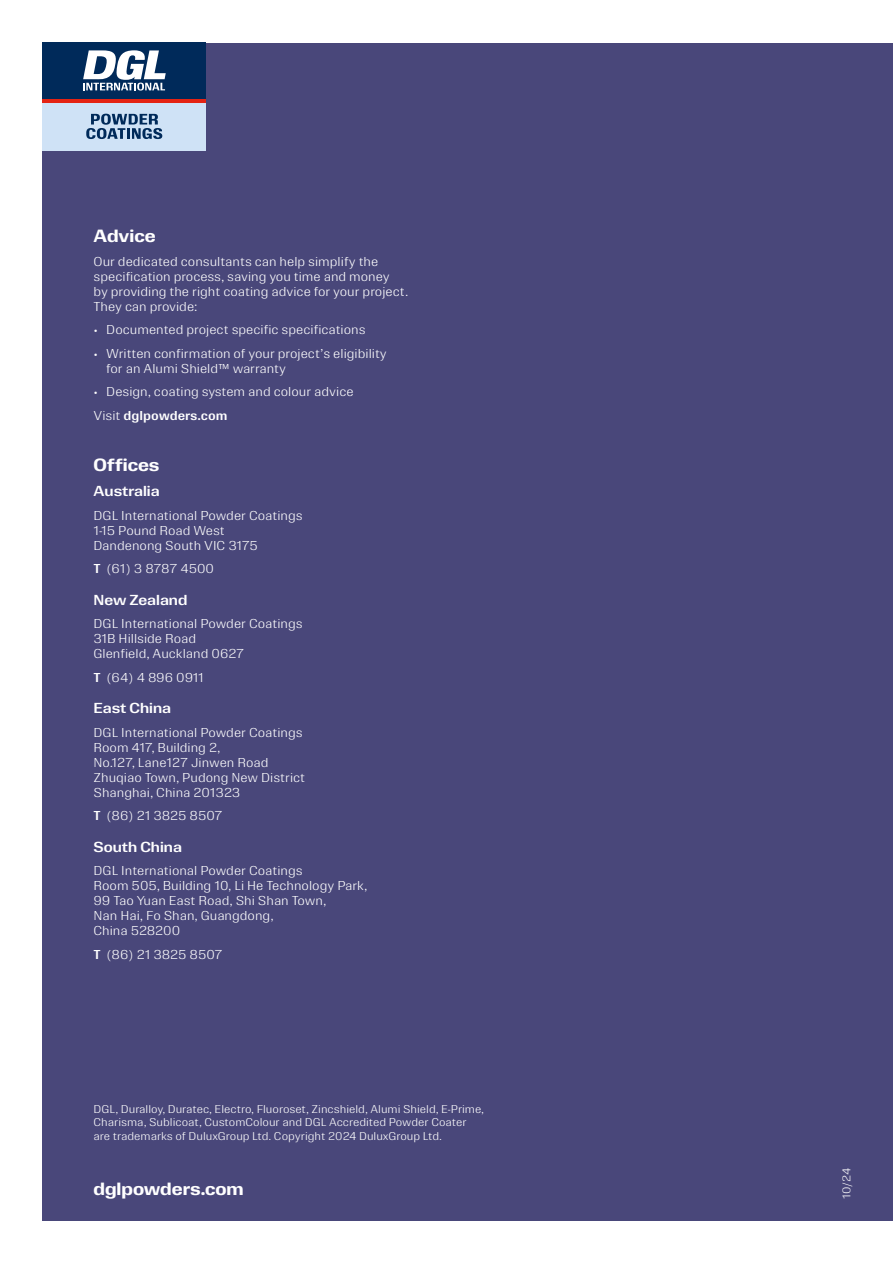
<style>
.page{position:relative;width:893px;height:1263px;background:#fff}
.page>*{position:absolute;margin:0;border:0;box-sizing:border-box;transform-origin:0 0}
.t1{font:800 16.5px "Dulux Headline";color:#fff}
.t2{font:700 13.5px "Dulux Headline";color:#fff}
.t3{font:300 12px/15px "Dulux Text";color:#fff}
.t4{font:300 10.5px/13.5px "Dulux Text";color:#fff}
.s1{font-weight:700}
</style>
<div class="page">
<div style="left:43px;top:43px;width:850px;height:1177px;background:#49477a"></div>
<div style="left:43px;top:101px;width:163px;height:50px;background:#cfe2f6"></div>
<div style="left:43px;top:43px;width:163px;height:58px;background:#002a5a"></div>
<svg style="left:86px;top:114px;width:76px;height:25px"></svg>
<svg style="left:83px;top:50px;width:83px;height:41px"></svg>
<hr style="left:43px;top:99px;width:163px;height:3px;background:#e42313">
<h1 class="t1" style="left:94px;top:225px;width:64px">Advice</h1>
<p class="t3" style="left:94px;top:253px;width:316px">Our dedicated consultants can help simplify the specification process, saving you time and money<br>by providing the right coating advice for your project.<br>They can provide:</p>
<p class="t3" style="left:94px;top:322px;width:274px">• Documented project specific specifications</p>
<p class="t3" style="left:106px;top:345px;width:282px;text-indent:-13px">• Written confirmation of your project’s eligibility for an Alumi Shield™ warranty</p>
<p class="t3" style="left:94px;top:380px;width:262px;line-height:23.5px">• Design, coating system and colour advice<br>Visit <span class="s1">dglpowders.com</span></p>
<h1 class="t1" style="left:94px;top:454px;width:67px">Offices</h1>
<p class="t2" style="left:94px;top:482px;width:68px">Australia</p>
<p class="t3" style="left:94px;top:508px;width:211px">DGL International Powder Coatings<br>1-15 Pound Road West<br>Dandenong South VIC 3175</p>
<p class="t3" style="left:94px;top:561px;width:122px"><span class="s1">T</span> (61) 3 8787 4500</p>
<p class="t2" style="left:94px;top:591px;width:95px">New Zealand</p>
<p class="t3" style="left:94px;top:616px;width:211px">DGL International Powder Coatings<br>31B Hillside Road<br>Glenfield, Auckland 0627</p>
<p class="t3" style="left:94px;top:670px;width:112px"><span class="s1">T</span> (64) 4 896 0911</p>
<p class="t2" style="left:94px;top:699px;width:79px">East China</p>
<p class="t3" style="left:94px;top:725px;width:213px">DGL International Powder Coatings<br>Room 417, Building 2,<br>No.127, Lane127 Jinwen Road<br>Zhuqiao Town, Pudong New District<br>Shanghai, China 201323</p>
<p class="t3" style="left:94px;top:808px;width:130px"><span class="s1">T</span> (86) 21 3825 8507</p>
<p class="t2" style="left:94px;top:838px;width:90px">South China</p>
<p class="t3" style="left:94px;top:863px;width:275px">DGL International Powder Coatings<br>Room 505, Building 10, Li He Technology Park,<br>99 Tao Yuan East Road, Shi Shan Town,<br>Nan Hai, Fo Shan, Guangdong,<br>China 528200</p>
<p class="t3" style="left:94px;top:947px;width:130px"><span class="s1">T</span> (86) 21 3825 8507</p>
<p class="t4" style="left:94px;top:1102px;width:392px">DGL, Duralloy, Duratec, Electro, Fluoroset, Zincshield, Alumi Shield, E-Prime,<br>Charisma, Sublicoat, CustomColour and DGL Accredited Powder Coater are trademarks of DuluxGroup Ltd. Copyright 2024 DuluxGroup Ltd.</p>
<h1 class="t1" style="left:94px;top:1178px;width:152px">dglpowders.com</h1>
<p class="t4" style="left:840px;top:1199px;width:32px;rotate:-90deg">10/24</p>
</div>
